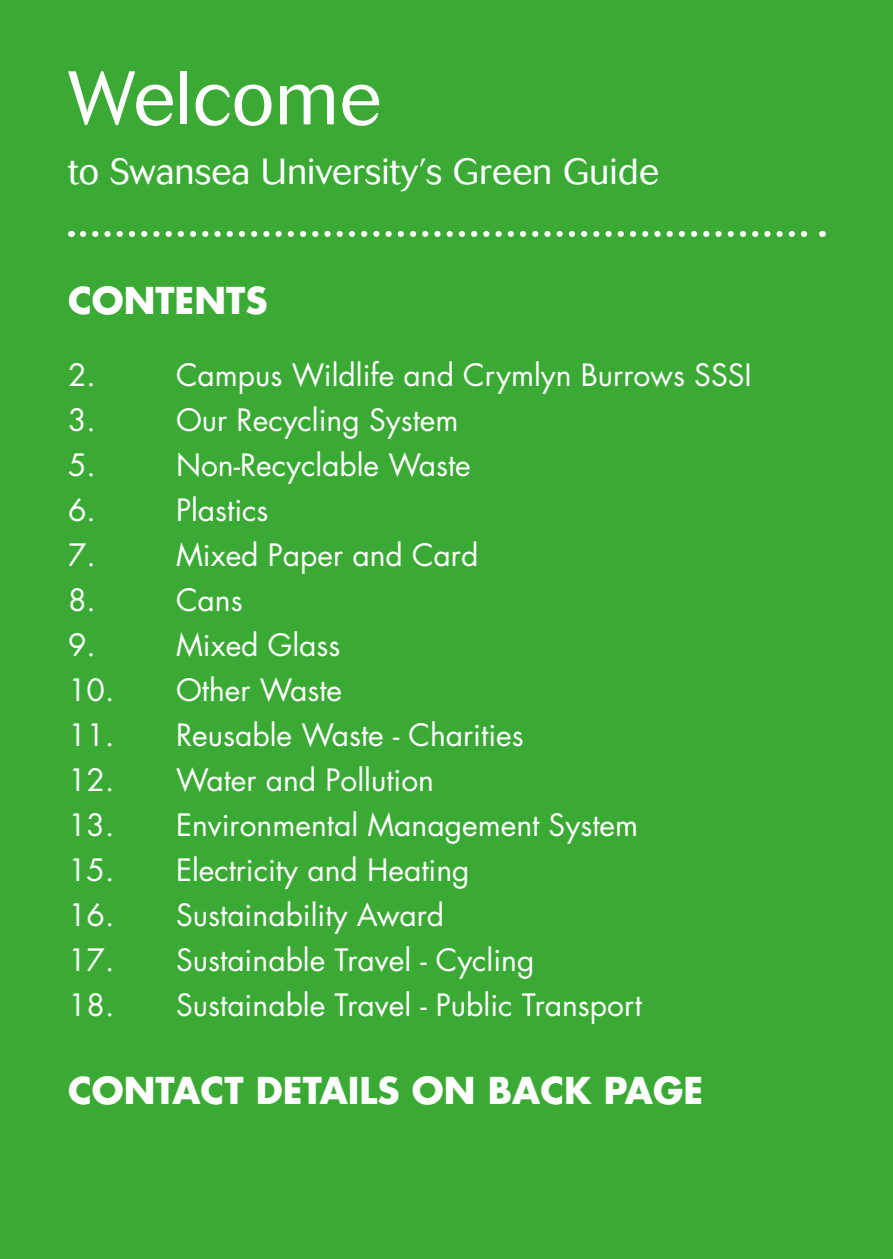
<style>
.page{position:relative;width:893px;height:1259px;background:#3aaa35}
.page>*{position:absolute;margin:0;border:0;box-sizing:border-box;transform-origin:0 0}
.t1{font:300 75px "Cosmos BQ";color:#fff}
.t2{font:700 36px "Futura";color:#fff}
.t3{font:300 36px "Cosmos BQ";color:#fff}
.t4{font:30px "Futura";color:#fff}
</style>
<div class="page">
<svg style="left:83px;top:231px;width:725px;height:6px"></svg>
<h1 class="t1" style="left:68px;top:56px;width:315px">Welcome</h1>
<p class="t3" style="left:68px;top:151px;width:592px">to Swansea University’s Green Guide</p>
<p class="t2" style="left:68px;top:276px;width:201px">CONTENTS</p>
<p class="t4" style="left:68px;top:356px;width:29px">2.</p>
<p class="t4" style="left:176px;top:356px;width:577px">Campus Wildlife and Crymlyn Burrows SSSI</p>
<p class="t4" style="left:68px;top:401px;width:29px">3.</p>
<p class="t4" style="left:176px;top:401px;width:284px">Our Recycling System</p>
<p class="t4" style="left:68px;top:446px;width:29px">5.</p>
<p class="t4" style="left:176px;top:446px;width:296px">Non-Recyclable Waste</p>
<p class="t4" style="left:68px;top:491px;width:29px">6.</p>
<p class="t4" style="left:176px;top:491px;width:94px">Plastics</p>
<p class="t4" style="left:68px;top:536px;width:29px">7.</p>
<p class="t4" style="left:176px;top:536px;width:304px">Mixed Paper and Card</p>
<p class="t4" style="left:68px;top:581px;width:29px">8.</p>
<p class="t4" style="left:176px;top:581px;width:68px">Cans</p>
<p class="t4" style="left:68px;top:626px;width:29px">9.</p>
<p class="t4" style="left:176px;top:626px;width:166px">Mixed Glass</p>
<p class="t4" style="left:68px;top:671px;width:276px">10. Other Waste</p>
<p class="t4" style="left:68px;top:716px;width:457px">11. Reusable Waste - Charities</p>
<p class="t4" style="left:68px;top:761px;width:368px">12. Water and Pollution</p>
<p class="t4" style="left:68px;top:806px;width:572px">13. Environmental Management System</p>
<p class="t4" style="left:68px;top:851px;width:403px">15. Electricity and Heating</p>
<p class="t4" style="left:68px;top:896px;width:378px">16. Sustainability Award</p>
<p class="t4" style="left:68px;top:941px;width:468px">17. Sustainable Travel - Cycling</p>
<p class="t4" style="left:68px;top:986px;width:575px">18. Sustainable Travel - Public Transport</p>
<p class="t2" style="left:68px;top:1067px;width:637px">CONTACT DETAILS ON BACK PAGE</p>
</div>
